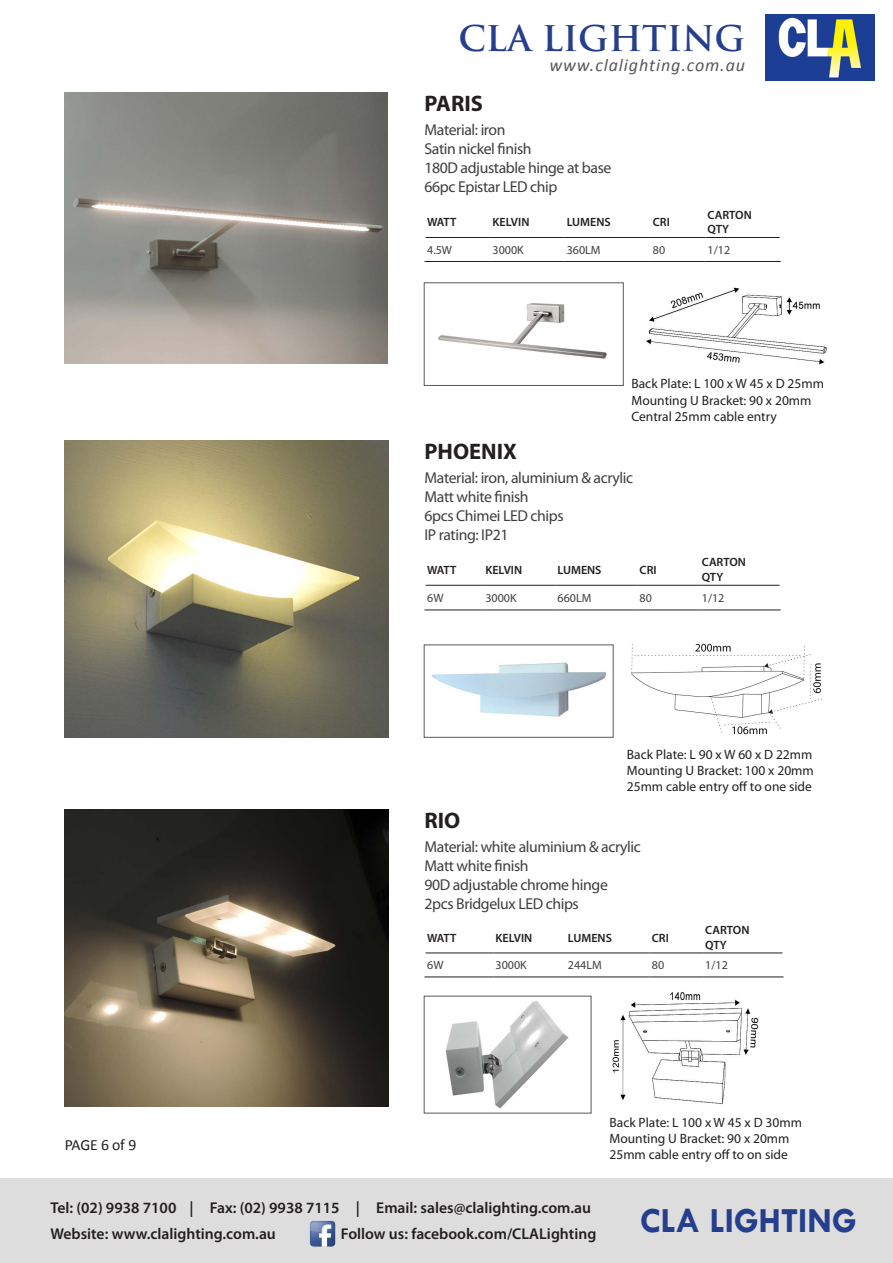
<style>
.page{position:relative;width:893px;height:1263px;background:#fff}
.page>*{position:absolute;margin:0;border:0;box-sizing:border-box;transform-origin:0 0}
.t1{font:700 35.7px "Tw Cen";color:#253f8e}
.t2{font:700 34.5px "Trajan Pro";color:#253f8e}
.t3{font:700 22.5px "Myriad Pro";color:#231f20}
.t4{font:italic 18px "Calibri";letter-spacing:.05em;color:#57585a}
.t5{font:15.75px/18.9px "Myriad Pro";letter-spacing:-.025em;color:#3e3e3f}
.t6{font:600 15.6px/25.7px "Myriad Pro";color:#231f20}
.t7{font:15.6px "Calibri";letter-spacing:-.015em;color:#231f20}
.t8{font:13.5px/16.2px "Myriad Pro";color:#231f20}
.t9{font:600 12px/14.4px "Myriad Pro";color:#231f20}
.t10{font:12px "Myriad Pro";color:#3e3e3f}
</style>
<div class="page">
<img style="left:765px;top:14px;width:109px;height:66px">
<div style="left:0;top:1178px;width:893px;height:85px;background:#dedddd"></div>
<img style="left:309px;top:1220px;width:27px;height:27px">
<hr style="left:892px;top:1178px;width:1px;height:85px;background:#231f20">
<img style="left:65px;top:440px;width:323px;height:298px">
<img style="left:65px;top:92px;width:322px;height:272px">
<img style="left:646px;top:287px;width:181px;height:78px">
<img style="left:631px;top:643px;width:191px;height:92px">
<img style="left:65px;top:809px;width:323px;height:298px">
<img style="left:612px;top:992px;width:147px;height:112px">
<hr style="left:426px;top:237px;width:64px;height:1px;background:#231f20">
<hr style="left:490px;top:237px;width:75px;height:1px;background:#231f20">
<hr style="left:565px;top:237px;width:86px;height:1px;background:#231f20">
<hr style="left:651px;top:237px;width:54px;height:1px;background:#231f20">
<hr style="left:705px;top:237px;width:75px;height:1px;background:#231f20">
<hr style="left:424px;top:261px;width:66px;height:1px;background:#231f20">
<hr style="left:490px;top:261px;width:75px;height:1px;background:#231f20">
<hr style="left:565px;top:261px;width:86px;height:1px;background:#231f20">
<hr style="left:651px;top:261px;width:54px;height:1px;background:#231f20">
<hr style="left:705px;top:261px;width:76px;height:1px;background:#231f20">
<img style="left:438px;top:303px;width:169px;height:56px">
<div style="left:424px;top:283px;width:199px;height:103px;border:1px solid #57585a"></div>
<hr style="left:426px;top:585px;width:57px;height:1px;background:#231f20">
<hr style="left:483px;top:585px;width:72px;height:1px;background:#231f20">
<hr style="left:555px;top:585px;width:82px;height:1px;background:#231f20">
<hr style="left:637px;top:585px;width:63px;height:1px;background:#231f20">
<hr style="left:700px;top:585px;width:80px;height:1px;background:#231f20">
<hr style="left:424px;top:610px;width:59px;height:1px;background:#231f20">
<hr style="left:483px;top:610px;width:72px;height:1px;background:#231f20">
<hr style="left:555px;top:610px;width:82px;height:1px;background:#231f20">
<hr style="left:637px;top:610px;width:63px;height:1px;background:#231f20">
<hr style="left:700px;top:610px;width:81px;height:1px;background:#231f20">
<img style="left:431px;top:662px;width:175px;height:55px">
<hr style="left:426px;top:953px;width:67px;height:1px;background:#231f20">
<hr style="left:493px;top:953px;width:73px;height:1px;background:#231f20">
<hr style="left:566px;top:953px;width:84px;height:1px;background:#231f20">
<hr style="left:650px;top:953px;width:53px;height:1px;background:#231f20">
<hr style="left:703px;top:953px;width:79px;height:1px;background:#231f20">
<hr style="left:424px;top:977px;width:69px;height:1px;background:#231f20">
<hr style="left:493px;top:977px;width:73px;height:1px;background:#231f20">
<hr style="left:566px;top:977px;width:84px;height:1px;background:#231f20">
<hr style="left:650px;top:977px;width:53px;height:1px;background:#231f20">
<hr style="left:703px;top:977px;width:80px;height:1px;background:#231f20">
<img style="left:445px;top:1001px;width:124px;height:108px">
<div style="left:424px;top:996px;width:167px;height:117px;border:1px solid #57585a"></div>
<h2 class="t2" style="left:458px;top:17px;width:288px">CLA LIGHTING</h2>
<p class="t4" style="left:549px;top:53px;width:197px">www.clalighting.com.au</p>
<h3 class="t3" style="left:424px;top:88px;width:60px">PARIS</h3>
<p class="t5" style="left:424px;top:120px;width:188px">Material: iron<br>Satin nickel finish<br>180D adjustable hinge at base<br>66pc Epistar LED chip</p>
<p class="t9" style="left:427px;top:215px;width:31px">WATT</p>
<p class="t9" style="left:493px;top:215px;width:38px">KELVIN</p>
<p class="t9" style="left:567px;top:215px;width:45px">LUMENS</p>
<p class="t9" style="left:653px;top:215px;width:19px">CRI</p>
<p class="t9" style="left:708px;top:207px;width:46px">CARTON<br>QTY</p>
<p class="t10" style="left:427px;top:242px;width:26px">4.5W</p>
<p class="t10" style="left:493px;top:242px;width:33px">3000K</p>
<p class="t10" style="left:567px;top:242px;width:35px">360LM</p>
<p class="t10" style="left:653px;top:242px;width:14px">80</p>
<p class="t10" style="left:708px;top:242px;width:24px">1/12</p>
<p class="t8" style="left:631px;top:375px;width:194px">Back Plate: L 100 x W 45 x D 25mm<br>Mounting U Bracket: 90 x 20mm<br>Central 25mm cable entry</p>
<h3 class="t3" style="left:424px;top:437px;width:94px">PHOENIX</h3>
<p class="t5" style="left:424px;top:468px;width:210px">Material: iron, aluminium &amp; acrylic<br>Matt white finish<br>6pcs Chimei LED chips<br>IP rating: IP21</p>
<p class="t9" style="left:427px;top:562px;width:31px">WATT</p>
<p class="t9" style="left:485px;top:562px;width:38px">KELVIN</p>
<p class="t9" style="left:558px;top:562px;width:45px">LUMENS</p>
<p class="t9" style="left:640px;top:562px;width:19px">CRI</p>
<p class="t9" style="left:702px;top:555px;width:46px">CARTON<br>QTY</p>
<p class="t10" style="left:427px;top:590px;width:18px">6W</p>
<p class="t10" style="left:485px;top:590px;width:33px">3000K</p>
<p class="t10" style="left:558px;top:590px;width:35px">660LM</p>
<p class="t10" style="left:640px;top:590px;width:14px">80</p>
<p class="t10" style="left:702px;top:590px;width:24px">1/12</p>
<p class="t8" style="left:627px;top:746px;width:188px;text-align:justify">Back Plate: L 90 x W 60 x D 22mm Mounting U Bracket: 100 x 20mm 25mm cable entry off to one side</p>
<h3 class="t3" style="left:424px;top:806px;width:37px">RIO</h3>
<p class="t5" style="left:424px;top:837px;width:218px">Material: white aluminium &amp; acrylic<br>Matt white finish<br>90D adjustable chrome hinge<br>2pcs Bridgelux LED chips</p>
<p class="t7" style="left:65px;top:1135px;width:73px">PAGE 6 of 9</p>
<p class="t9" style="left:427px;top:930px;width:31px">WATT</p>
<p class="t9" style="left:496px;top:930px;width:38px">KELVIN</p>
<p class="t9" style="left:568px;top:930px;width:45px">LUMENS</p>
<p class="t9" style="left:652px;top:930px;width:19px">CRI</p>
<p class="t9" style="left:705px;top:923px;width:46px">CARTON<br>QTY</p>
<p class="t10" style="left:427px;top:957px;width:18px">6W</p>
<p class="t10" style="left:496px;top:957px;width:33px">3000K</p>
<p class="t10" style="left:568px;top:957px;width:35px">244LM</p>
<p class="t10" style="left:652px;top:957px;width:14px">80</p>
<p class="t10" style="left:705px;top:957px;width:24px">1/12</p>
<p class="t8" style="left:609px;top:1114px;width:194px">Back Plate: L 100 x W 45 x D 30mm<br>Mounting U Bracket: 90 x 20mm<br>25mm cable entry off to on side</p>
<p class="t6" style="left:50px;top:1195px;width:542px">Tel: (02) 9938 7100 | Fax: (02) 9938 7115 | Email: sales@clalighting.com.au<br>Website: www.clalighting.com.au</p>
<p class="t6" style="left:341px;top:1220px;width:257px">Follow us: facebook.com/CLALighting</p>
<h1 class="t1" style="left:640px;top:1199px;width:218px">CLA LIGHTING</h1>
</div>
